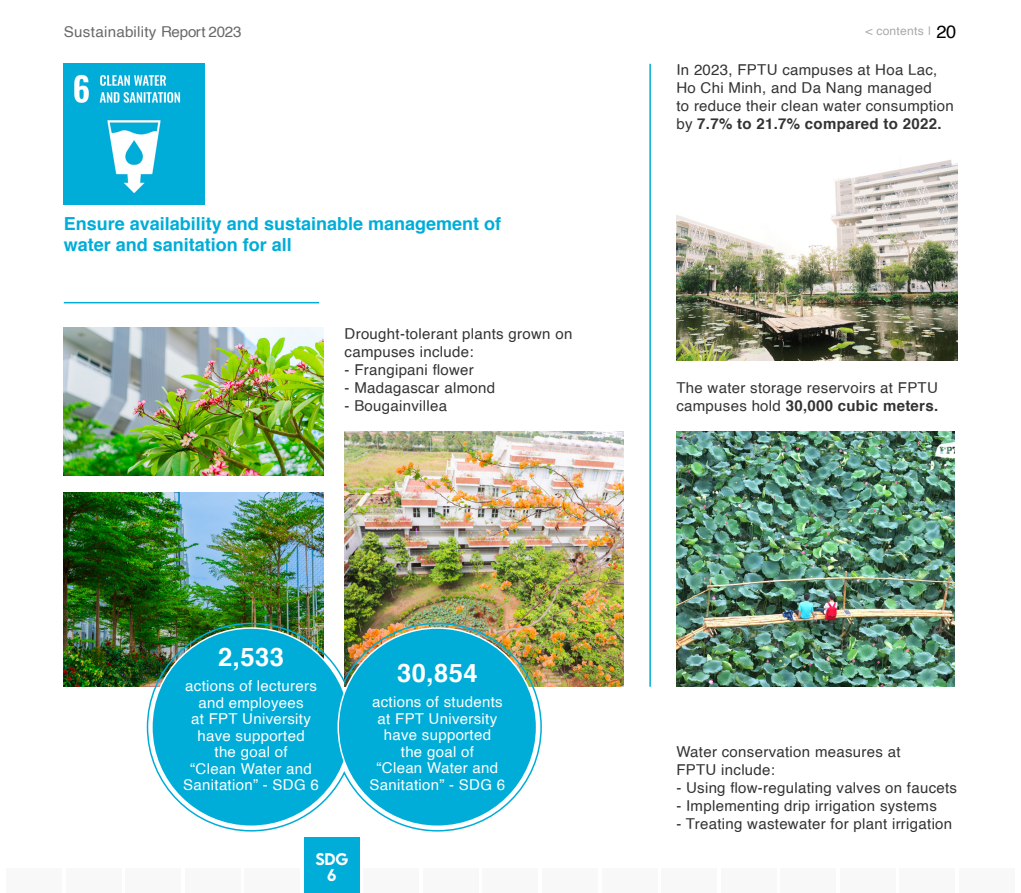
<style>
.page{position:relative;width:1021px;height:893px;background:#fff}
.page>*{position:absolute;margin:0;border:0;box-sizing:border-box;transform-origin:0 0}
.t1{font:700 25.5px "Helvetica";letter-spacing:.02em;color:#fff}
.t2{font:700 18px/21px "Helvetica";color:#00add8}
.t3{font:15px/18px "Helvetica";letter-spacing:.02em;color:#333}
.t4{font:15px/16.5px "Helvetica";letter-spacing:.02em;color:#fff;text-align:center}
.t5{font:15px "Helvetica";letter-spacing:.02em;color:#696969}
.t6{font:500 15px/16.5px "LEMONMILK";color:#fff;text-align:center}
.t7{font:12px "Helvetica";letter-spacing:.02em;color:#a9a9a9}
.s1{font-size:18px;color:#000}
.s2{font-weight:700}
</style>
<div class="page">
<div style="left:6px;top:868px;width:56px;height:25px;background:#f8f8f8"></div>
<div style="left:483px;top:868px;width:55px;height:25px;background:#f8f8f8"></div>
<div style="left:244px;top:868px;width:56px;height:25px;background:#f8f8f8"></div>
<div style="left:721px;top:868px;width:55px;height:25px;background:#f8f8f8"></div>
<div style="left:125px;top:868px;width:56px;height:25px;background:#f8f8f8"></div>
<div style="left:602px;top:868px;width:55px;height:25px;background:#f8f8f8"></div>
<div style="left:364px;top:868px;width:55px;height:25px;background:#f8f8f8"></div>
<div style="left:840px;top:868px;width:55px;height:25px;background:#f8f8f8"></div>
<div style="left:66px;top:868px;width:55px;height:25px;background:#f8f8f8"></div>
<div style="left:542px;top:868px;width:55px;height:25px;background:#f8f8f8"></div>
<div style="left:780px;top:868px;width:56px;height:25px;background:#f8f8f8"></div>
<div style="left:959px;top:868px;width:55px;height:25px;background:#f8f8f8"></div>
<div style="left:185px;top:868px;width:55px;height:25px;background:#f8f8f8"></div>
<div style="left:661px;top:868px;width:55px;height:25px;background:#f8f8f8"></div>
<div style="left:423px;top:868px;width:55px;height:25px;background:#f8f8f8"></div>
<div style="left:899px;top:868px;width:56px;height:25px;background:#f8f8f8"></div>
<img style="left:64px;top:64px;width:140px;height:140px">
<div style="left:304px;top:838px;width:55px;height:55px;background:#00add8"></div>
<img style="left:64px;top:327px;width:259px;height:148px">
<img style="left:344px;top:432px;width:280px;height:255px">
<img style="left:64px;top:492px;width:259px;height:195px">
<img style="left:676px;top:160px;width:281px;height:201px">
<img style="left:676px;top:432px;width:278px;height:255px">
<hr style="left:649px;top:64px;width:2px;height:623px;background:#00add8">
<hr style="left:64px;top:302px;width:255px;height:1px;background:#00add8">
<svg style="left:146px;top:622px;width:396px;height:210px;background:#34b4ce"></svg>
<p class="t5" style="left:64px;top:20px;width:179px">Sustainability Report 2023</p>
<p class="t7" style="left:865px;top:22px;width:92px">&lt; contents | <span class="s1">20</span></p>
<p class="t2" style="left:64px;top:214px;width:439px">Ensure availability and sustainable management of water and sanitation for all</p>
<p class="t3" style="left:344px;top:325px;width:229px">Drought-tolerant plants grown on campuses include:</p>
<p class="t3" style="left:344px;top:361px;width:131px">- Frangipani flower</p>
<p class="t3" style="left:344px;top:379px;width:152px">- Madagascar almond</p>
<p class="t3" style="left:344px;top:397px;width:104px">- Bougainvillea</p>
<h1 class="t1" style="left:218px;top:636px;width:67px">2,533</h1>
<p class="t4" style="left:183px;top:678px;width:137px">actions of lecturers and employees<br>at FPT University have supported<br>the goal of<br>“Clean Water and<br>Sanitation” - SDG 6</p>
<h1 class="t1" style="left:397px;top:652px;width:82px">30,854</h1>
<p class="t4" style="left:369px;top:694px;width:137px">actions of students at FPT University have supported<br>the goal of<br>“Clean Water and<br>Sanitation” - SDG 6</p>
<p class="t6" style="left:315px;top:850px;width:34px">SDG<br>6</p>
<p class="t3" style="left:676px;top:61px;width:279px">In 2023, FPTU campuses at Hoa Lac, Ho Chi Minh, and Da Nang managed<br>to reduce their clean water consumption by <span class="s2">7.7% to 21.7% compared to 2022.</span></p>
<p class="t3" style="left:676px;top:379px;width:263px">The water storage reservoirs at FPTU campuses hold <span class="s2">30,000 cubic meters.</span></p>
<p class="t3" style="left:676px;top:743px;width:226px">Water conservation measures at<br>FPTU include:</p>
<p class="t3" style="left:676px;top:779px;width:282px">- Using flow-regulating valves on faucets</p>
<p class="t3" style="left:676px;top:797px;width:262px">- Implementing drip irrigation systems</p>
<p class="t3" style="left:676px;top:815px;width:277px">- Treating wastewater for plant irrigation</p>
</div>
